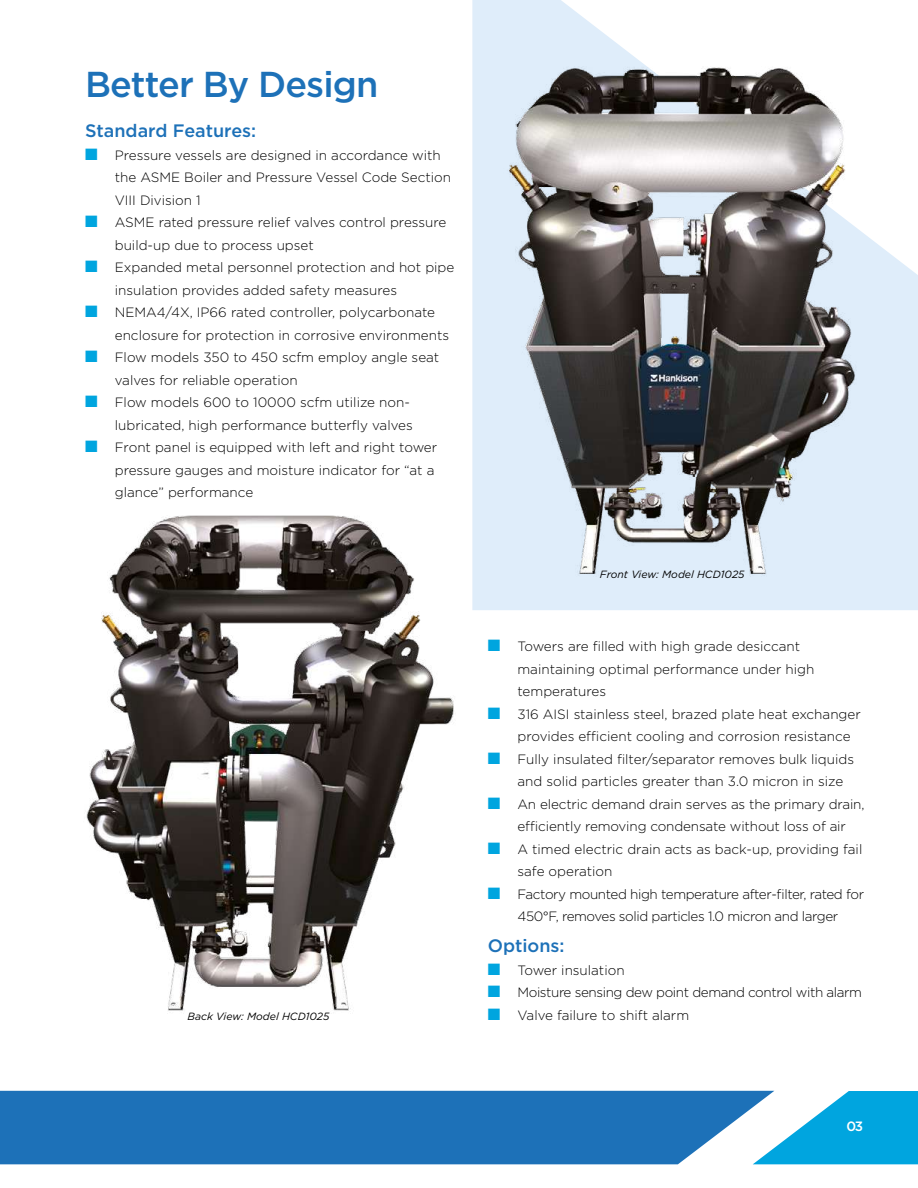
<style>
.page{position:relative;width:918px;height:1188px;background:#fff}
.page>*{position:absolute;margin:0;border:0;box-sizing:border-box;transform-origin:0 0}
.t1{font:500 36px "Gotham";letter-spacing:-.025em;color:#1d71b8}
.t2{font:500 18px "Gotham";color:#1d71b8}
.t3{font:300 13.5px/22.5px "Gotham";color:#000}
.t4{font:300 13.5px/22.5px "Gotham";letter-spacing:-.03em;color:#000;text-align:center}
.t5{font:500 13.5px "Gotham";color:#fff}
.t6{font:italic 10.5px "Gotham";color:#000}
.s1{color:#00a5df}
</style>
<div class="page">
<svg style="left:472px;top:0;width:446px;height:610px;fill:#dfedfa"></svg>
<img style="left:485px;top:43px;width:393px;height:567px">
<svg style="left:774px;top:1091px;width:144px;height:73px"></svg>
<div style="left:0;top:1091px;width:774px;height:73px;background:#1d71b8"></div>
<img style="left:86px;top:515px;width:368px;height:496px">
<h1 class="t1" style="left:85px;top:61px;width:295px">Better By Design</h1>
<h2 class="t2" style="left:85px;top:119px;width:173px">Standard Features:</h2>
<p class="t3" style="left:115px;top:143px;width:338px;text-indent:-30px"><span class="s1">■</span> Pressure vessels are designed in accordance with the ASME Boiler and Pressure Vessel Code Section<br>VIII Division 1</p>
<p class="t3" style="left:115px;top:211px;width:333px;text-indent:-30px"><span class="s1">■</span> ASME rated pressure relief valves control pressure build-up due to process upset</p>
<p class="t3" style="left:115px;top:256px;width:341px;text-indent:-30px"><span class="s1">■</span> Expanded metal personnel protection and hot pipe insulation provides added safety measures</p>
<p class="t3" style="left:115px;top:301px;width:336px;text-indent:-30px"><span class="s1">■</span> NEMA4/4X, IP66 rated controller, polycarbonate enclosure for protection in corrosive environments</p>
<p class="t3" style="left:115px;top:346px;width:326px;text-indent:-30px"><span class="s1">■</span> Flow models 350 to 450 scfm employ angle seat valves for reliable operation</p>
<p class="t3" style="left:85px;top:391px;width:329px;text-align:right"><span class="s1">■</span> Flow models 600 to 10000 scfm utilize non&shy;lubricated, high performance butterfly valves</p>
<p class="t3" style="left:115px;top:436px;width:324px;text-indent:-30px"><span class="s1">■</span> Front panel is equipped with left and right tower pressure gauges and moisture indicator for “at a glance” performance</p>
<p class="t6" style="left:188px;top:1010px;width:144px">Back View: Model HCD1025</p>
<p class="t6" style="left:600px;top:568px;width:146px">Front View: Model HCD1025</p>
<p class="t3" style="left:517px;top:635px;width:298px;text-indent:-30px"><span class="s1">■</span> Towers are filled with high grade desiccant maintaining optimal performance under high temperatures</p>
<p class="t3" style="left:517px;top:703px;width:345px;text-indent:-30px"><span class="s1">■</span> 316 AISI stainless steel, brazed plate heat exchanger provides efficient cooling and corrosion resistance</p>
<p class="t3" style="left:517px;top:748px;width:338px;text-indent:-30px"><span class="s1">■</span> Fully insulated filter/separator removes bulk liquids and solid particles greater than 3.0 micron in size</p>
<p class="t3" style="left:517px;top:793px;width:349px;text-indent:-30px"><span class="s1">■</span> An electric demand drain serves as the primary drain, efficiently removing condensate without loss of air</p>
<p class="t3" style="left:517px;top:838px;width:346px;text-indent:-30px"><span class="s1">■</span> A timed electric drain acts as back-up, providing fail safe operation</p>
<p class="t4" style="left:488px;top:883px;width:378px"><span class="s1">■</span> Factory mounted high temperature after-filter, rated for<br>450°F, removes solid particles 1.0 micron and larger</p>
<h2 class="t2" style="left:488px;top:934px;width:78px">Options:</h2>
<p class="t3" style="left:488px;top:959px;width:138px"><span class="s1">■</span> Tower insulation</p>
<p class="t4" style="left:488px;top:981px;width:376px"><span class="s1">■</span> Moisture sensing dew point demand control with alarm</p>
<p class="t3" style="left:488px;top:1004px;width:203px"><span class="s1">■</span> Valve failure to shift alarm</p>
<p class="t5" style="left:847px;top:1118px;width:18px">03</p>
</div>
